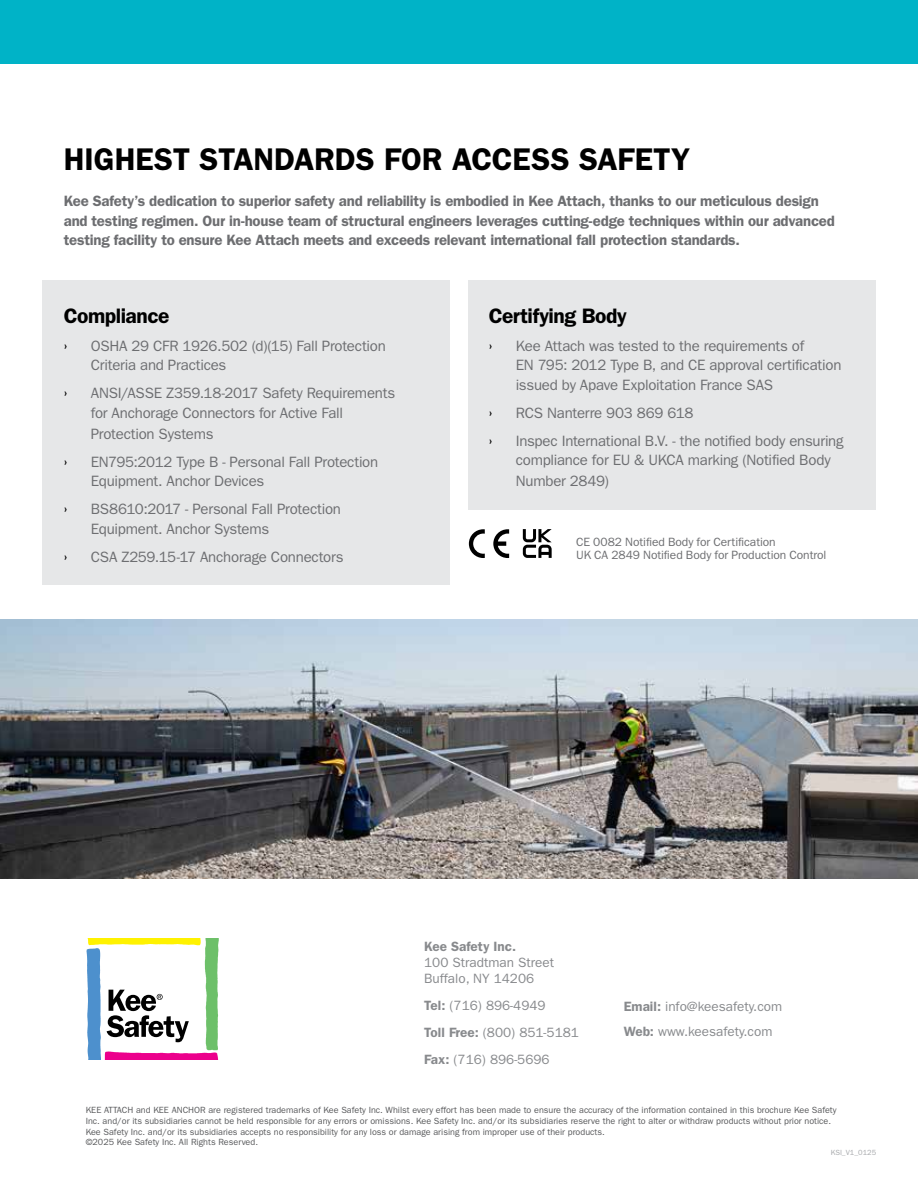
<style>
.page{position:relative;width:918px;height:1188px;background:#fff}
.page>*{position:absolute;margin:0;border:0;box-sizing:border-box;transform-origin:0 0}
.t1{font:600 31.5px "ITC Franklin Gothic Std";color:#000}
.t2{font:600 21px "ITC Franklin Gothic Std";letter-spacing:-.02em;color:#000}
.t3{font:15px/19.5px "ITC Franklin Gothic Std";letter-spacing:-.015em;color:#6d6e71}
.t4{font:600 15px/19.5px "ITC Franklin Gothic Std";letter-spacing:-.015em;color:#6d6e71}
.t5{font:600 15px "ITC Franklin Gothic Std";color:#000}
.t6{font:13.5px/27px "ITC Franklin Gothic Std";color:#888a8d}
.t7{font:600 13.5px "ITC Franklin Gothic Std";color:#888a8d}
.t8{font:12px/13.5px "ITC Franklin Gothic Std";letter-spacing:-.005em;color:#6d6e71}
.t9{font:9px/10.8px "ITC Franklin Gothic Std";color:#58595b}
.t10{font:7.5px "ITC Franklin Gothic Std";color:#a7a9ac}
.s1{font-weight:600}
</style>
<div class="page">
<svg style="left:87px;top:939px;width:132px;height:120px"></svg>
<div style="left:43px;top:280px;width:407px;height:304px;background:#e6e7e8"></div>
<div style="left:468px;top:280px;width:407px;height:229px;background:#e6e7e8"></div>
<svg style="left:493px;top:529px;width:16px;height:29px"></svg>
<svg style="left:469px;top:529px;width:16px;height:29px"></svg>
<svg style="left:523px;top:529px;width:29px;height:29px"></svg>
<div style="left:0;top:0;width:918px;height:64px;background:#00b3c7"></div>
<img style="left:0;top:620px;width:918px;height:259px">
<h1 class="t1" style="left:64px;top:141px;width:628px">HIGHEST STANDARDS FOR ACCESS SAFETY</h1>
<p class="t4" style="left:64px;top:192px;width:773px">Kee Safety’s dedication to superior safety and reliability is embodied in Kee Attach, thanks to our meticulous design and testing regimen. Our in-house team of structural engineers leverages cutting-edge techniques within our advanced testing facility to ensure Kee Attach meets and exceeds relevant international fall protection standards.</p>
<h2 class="t2" style="left:64px;top:303px;width:107px">Compliance</h2>
<p class="t5" style="left:64px;top:337px;width:5px">›</p>
<p class="t3" style="left:91px;top:336px;width:297px">OSHA 29 CFR 1926.502 (d)(15) Fall Protection<br>Criteria and Practices</p>
<p class="t5" style="left:64px;top:384px;width:5px">›</p>
<p class="t3" style="left:91px;top:384px;width:306px">ANSI/ASSE Z359.18-2017 Safety Requirements for Anchorage Connectors for Active Fall</p>
<p class="t3" style="left:91px;top:424px;width:124px">Protection Systems</p>
<p class="t5" style="left:64px;top:453px;width:5px">›</p>
<p class="t3" style="left:91px;top:452px;width:289px">EN795:2012 Type B - Personal Fall Protection<br>Equipment. Anchor Devices</p>
<p class="t5" style="left:64px;top:500px;width:5px">›</p>
<p class="t3" style="left:91px;top:500px;width:252px">BS8610:2017 - Personal Fall Protection<br>Equipment. Anchor Systems</p>
<p class="t5" style="left:64px;top:548px;width:5px">›</p>
<p class="t3" style="left:91px;top:547px;width:254px">CSA Z259.15-17 Anchorage Connectors</p>
<h2 class="t2" style="left:489px;top:303px;width:140px">Certifying Body</h2>
<p class="t5" style="left:489px;top:337px;width:5px">›</p>
<p class="t3" style="left:516px;top:336px;width:327px">Kee Attach was tested to the requirements of<br>EN 795: 2012 Type B, and CE approval certification issued by Apave Exploitation France SAS</p>
<p class="t5" style="left:489px;top:404px;width:5px">›</p>
<p class="t3" style="left:516px;top:403px;width:179px">RCS Nanterre 903 869 618</p>
<p class="t5" style="left:489px;top:432px;width:5px">›</p>
<p class="t3" style="left:516px;top:431px;width:329px">Inspec International B.V. - the notified body ensuring compliance for EU &amp; UKCA marking (Notified Body</p>
<p class="t3" style="left:516px;top:472px;width:95px">Number 2849)</p>
<p class="t8" style="left:576px;top:535px;width:252px">CE 0082 Notified Body for Certification<br>UK CA 2849 Notified Body for Production Control</p>
<p class="t7" style="left:424px;top:938px;width:94px">Kee Safety Inc.</p>
<p class="t6" style="left:424px;top:954px;width:131px;line-height:16.2px">100 Stradtman Street<br>Buffalo, NY 14206</p>
<p class="t6" style="left:424px;top:992px;width:156px"><span class="s1">Tel:</span> (716) 896-4949<br><span class="s1">Toll Free:</span> (800) 851-5181<br><span class="s1">Fax:</span> (716) 896-5696</p>
<p class="t6" style="left:624px;top:993px;width:160px;line-height:25.5px"><span class="s1">Email:</span> info@keesafety.com<br><span class="s1">Web:</span> www.keesafety.com</p>
<p class="t9" style="left:86px;top:1105px;width:752px">KEE ATTACH and KEE ANCHOR are registered trademarks of Kee Safety Inc. Whilst every effort has been made to ensure the accuracy of the information contained in this brochure Kee Safety Inc. and/or its subsidiaries cannot be held responsible for any errors or omissions. Kee Safety Inc. and/or its subsidiaries reserve the right to alter or withdraw products without prior notice.<br>Kee Safety Inc. and/or its subsidiaries accepts no responsibility for any loss or damage arising from improper use of their products.<br>©2025 Kee Safety Inc. All Rights Reserved.</p>
<p class="t10" style="left:831px;top:1149px;width:47px">KSI_V1_0125</p>
</div>
